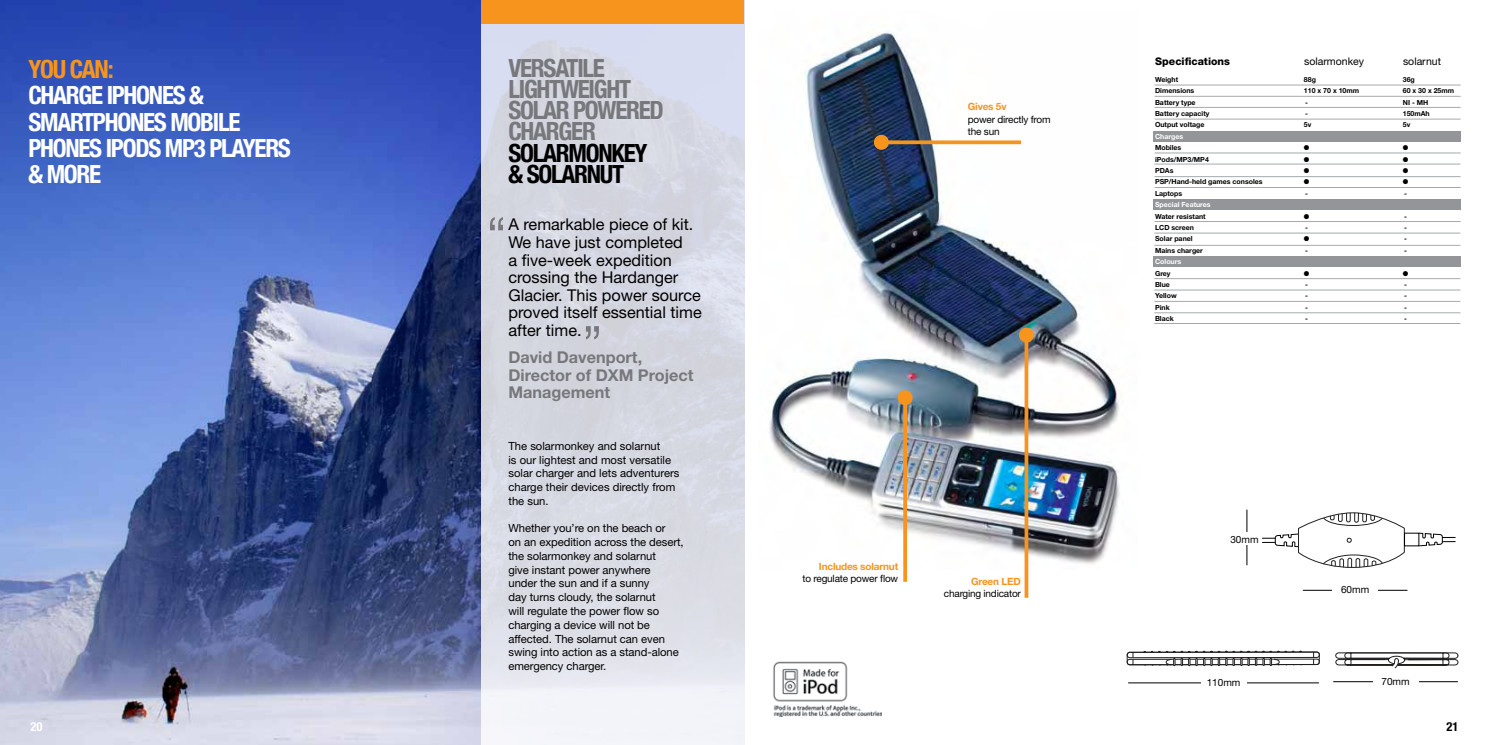
<style>
.page{position:relative;width:1489px;height:745px;background:#fff}
.page>*{position:absolute;margin:0;border:0;box-sizing:border-box;transform-origin:0 0}
.t1{font:condensed 52.12px "Helvetica Neue";color:#77787b}
.t2{font:700 condensed 25px/26.2px "Helvetica Neue";letter-spacing:-.05em;color:#fff}
.t3{font:700 condensed 25px/21.2px "Helvetica Neue";letter-spacing:-.05em;color:#77787b}
.t4{font:700 condensed 25px/21.2px "Helvetica Neue";letter-spacing:-.05em;color:#000}
.t5{font:700 condensed 25px "Helvetica Neue";color:#f7941e}
.t6{font:16.25px/17.5px "Helvetica Neue";color:#000}
.t7{font:700 16.25px/17.5px "Helvetica Neue";color:#77787b}
.t8{font:700 condensed 12.5px "Helvetica Neue";color:#000}
.t9{font:700 condensed 12.5px "Helvetica Neue";color:#fff}
.t10{font:11.25px/13.8px "Helvetica Neue";letter-spacing:-.005em;color:#000}
.t11{font:10.5px "Helvetica Neue";color:#000}
.t12{font:800 10.5px "Helvetica Neue";color:#000}
.t13{font:10px/12.5px "Helvetica Neue";letter-spacing:-.02em;color:#000}
.t14{font:700 10px "Helvetica Neue";letter-spacing:-.02em;color:#f7941e}
.t15{font:700 7px "Helvetica Neue";color:#000}
.t16{font:700 7px "Helvetica Neue";color:#fff}
.t17{font:7px "Zapf Dingbats ITC";color:#000}
</style>
<div class="page">
<img style="left:0;top:0;width:481px;height:744px">
<svg style="left:481px;top:0;width:263px;height:744px;fill:#d7dae3"></svg>
<div style="left:481px;top:0;width:262px;height:24px;background:#f7941e"></div>
<img style="left:769px;top:30px;width:351px;height:539px">
<svg style="left:1024px;top:342px;width:4px;height:255px"></svg>
<div style="left:1018px;top:327px;width:15px;height:15px;background:#f7941e;border-radius:50%"></div>
<svg style="left:903px;top:405px;width:4px;height:176px"></svg>
<div style="left:897px;top:390px;width:15px;height:15px;background:#f7941e;border-radius:50%"></div>
<svg style="left:888px;top:140px;width:132px;height:4px"></svg>
<div style="left:873px;top:135px;width:15px;height:15px;background:#f7941e;border-radius:50%"></div>
<hr style="left:1154px;top:85px;width:306px;height:1px;background:#a7a9ac">
<hr style="left:1154px;top:96px;width:306px;height:1px;background:#a7a9ac">
<hr style="left:1154px;top:107px;width:306px;height:1px;background:#a7a9ac">
<hr style="left:1154px;top:119px;width:306px;height:1px;background:#a7a9ac">
<hr style="left:1154px;top:153px;width:306px;height:1px;background:#a7a9ac">
<hr style="left:1154px;top:176px;width:306px;height:1px;background:#a7a9ac">
<hr style="left:1154px;top:187px;width:306px;height:1px;background:#a7a9ac">
<hr style="left:1154px;top:221px;width:306px;height:1px;background:#a7a9ac">
<hr style="left:1154px;top:233px;width:306px;height:1px;background:#a7a9ac">
<hr style="left:1154px;top:245px;width:306px;height:1px;background:#a7a9ac">
<hr style="left:1154px;top:289px;width:306px;height:1px;background:#a7a9ac">
<hr style="left:1154px;top:301px;width:306px;height:1px;background:#a7a9ac">
<hr style="left:1154px;top:312px;width:306px;height:1px;background:#a7a9ac">
<hr style="left:1154px;top:323px;width:306px;height:1px;background:#a7a9ac">
<hr style="left:1154px;top:278px;width:306px;height:1px;background:#a7a9ac">
<hr style="left:1154px;top:164px;width:306px;height:1px;background:#a7a9ac">
<div style="left:1153px;top:131px;width:307px;height:11px;background:#939598"></div>
<div style="left:1153px;top:200px;width:307px;height:10px;background:#939598"></div>
<div style="left:1153px;top:256px;width:307px;height:10px;background:#939598"></div>
<img style="left:773px;top:661px;width:108px;height:55px">
<svg style="left:1110px;top:457px;width:349px;height:212px"></svg>
<hr style="left:1246px;top:509px;width:1px;height:56px;background:#000">
<div style="left:1226px;top:531px;width:36px;height:13px;background:#fff"></div>
<hr style="left:1302px;top:589px;width:105px;height:1px;background:#000">
<div style="left:1332px;top:581px;width:45px;height:21px;background:#fff"></div>
<hr style="left:1332px;top:681px;width:125px;height:1px;background:#000">
<div style="left:1372px;top:673px;width:45px;height:21px;background:#fff"></div>
<hr style="left:1128px;top:682px;width:190px;height:1px;background:#000">
<div style="left:1200px;top:674px;width:45px;height:21px;background:#fff"></div>
<h2 class="t5" style="left:28px;top:54px;width:87px">YOUCAN:</h2>
<h2 class="t2" style="left:28px;top:82px;width:264px">CHARGE IPHONES &amp;<br>SMARTPHONES MOBILE<br>PHONES IPODS MP3 PLAYERS &amp; MORE</h2>
<p class="t9" style="left:31px;top:718px;width:13px">20</p>
<h2 class="t3" style="left:508px;top:57px;width:157px">VERSATILE<br>LIGHTWEIGHT<br>SOLAR POWERED<br>CHARGER</h2>
<h2 class="t4" style="left:508px;top:142px;width:140px">SOLARMONKEY &amp; SOLARNUT</h2>
<h1 class="t1" style="left:486px;top:205px;width:23px">“</h1>
<h3 class="t6" style="left:508px;top:215px;width:195px">A remarkable piece of kit.<br>We have just completed<br>a five-week expedition crossing the Hardanger<br>Glacier. This power source proved itself essential time after time.</h3>
<h3 class="t7" style="left:508px;top:348px;width:187px">David Davenport,<br>Director of DXM Project<br>Management</h3>
<h1 class="t1" style="left:603px;top:350px;width:23px;rotate:-180deg">“</h1>
<p class="t10" style="left:508px;top:438px;width:172px">The solarmonkey and solarnut<br>is our lightest and most versatile solar charger and lets adventurers charge their devices directly from the sun.</p>
<p class="t10" style="left:508px;top:521px;width:177px">Whether you’re on the beach or<br>on an expedition across the desert, the solarmonkey and solarnut<br>give instant power anywhere<br>under the sun and if a sunny<br>day turns cloudy, the solarnut<br>will regulate the power flow so charging a device will not be affected. The solarnut can even swing into action as a stand-alone emergency charger.</p>
<p class="t14" style="left:967px;top:100px;width:40px">Gives 5v</p>
<p class="t13" style="left:967px;top:112px;width:84px">power directly from the sun</p>
<p class="t14" style="left:819px;top:559px;width:81px">Includes solarnut</p>
<p class="t13" style="left:802px;top:571px;width:97px">to regulate power flow</p>
<p class="t14" style="left:971px;top:574px;width:51px">Green LED</p>
<p class="t13" style="left:943px;top:586px;width:78px">charging indicator</p>
<p class="t12" style="left:1155px;top:55px;width:76px">Specifications</p>
<p class="t11" style="left:1303px;top:55px;width:61px">solarmonkey</p>
<p class="t11" style="left:1402px;top:55px;width:39px">solarnut</p>
<p class="t15" style="left:1154px;top:75px;width:25px">Weight</p>
<p class="t15" style="left:1303px;top:75px;width:14px">88g</p>
<p class="t15" style="left:1402px;top:75px;width:14px">36g</p>
<p class="t15" style="left:1154px;top:86px;width:41px">Dimensions</p>
<p class="t15" style="left:1303px;top:86px;width:57px">110 x 70 x 10mm</p>
<p class="t15" style="left:1402px;top:86px;width:53px">60 x 30 x 25mm</p>
<p class="t15" style="left:1154px;top:98px;width:42px">Battery type</p>
<p class="t15" style="left:1305px;top:98px;width:4px">-</p>
<p class="t15" style="left:1402px;top:98px;width:27px">NI - MH</p>
<p class="t15" style="left:1154px;top:109px;width:56px">Battery capacity</p>
<p class="t15" style="left:1305px;top:109px;width:4px">-</p>
<p class="t15" style="left:1402px;top:109px;width:28px">150mAh</p>
<p class="t15" style="left:1154px;top:120px;width:51px">Output voltage</p>
<p class="t15" style="left:1303px;top:120px;width:9px">5v</p>
<p class="t15" style="left:1402px;top:120px;width:9px">5v</p>
<p class="t16" style="left:1154px;top:132px;width:30px">Charges</p>
<p class="t15" style="left:1154px;top:143px;width:28px">Mobiles</p>
<p class="t17" style="left:1303px;top:144px;width:7px">●</p>
<p class="t17" style="left:1402px;top:144px;width:7px">●</p>
<p class="t15" style="left:1154px;top:155px;width:55px">iPods/MP3/MP4</p>
<p class="t17" style="left:1303px;top:156px;width:7px">●</p>
<p class="t17" style="left:1402px;top:156px;width:7px">●</p>
<p class="t15" style="left:1154px;top:166px;width:20px">PDAs</p>
<p class="t17" style="left:1303px;top:167px;width:7px">●</p>
<p class="t17" style="left:1402px;top:167px;width:7px">●</p>
<p class="t15" style="left:1154px;top:177px;width:109px">PSP/Hand-held games consoles</p>
<p class="t17" style="left:1303px;top:178px;width:7px">●</p>
<p class="t17" style="left:1402px;top:178px;width:7px">●</p>
<p class="t15" style="left:1154px;top:189px;width:29px">Laptops</p>
<p class="t15" style="left:1305px;top:189px;width:4px">-</p>
<p class="t15" style="left:1403px;top:189px;width:4px">-</p>
<p class="t16" style="left:1154px;top:200px;width:57px">Special Features</p>
<p class="t15" style="left:1154px;top:211px;width:52px">Water resistant</p>
<p class="t17" style="left:1303px;top:213px;width:7px">●</p>
<p class="t15" style="left:1403px;top:211px;width:4px">-</p>
<p class="t15" style="left:1154px;top:223px;width:41px">LCD screen</p>
<p class="t15" style="left:1305px;top:223px;width:4px">-</p>
<p class="t15" style="left:1403px;top:223px;width:4px">-</p>
<p class="t15" style="left:1154px;top:234px;width:39px">Solar panel</p>
<p class="t17" style="left:1303px;top:235px;width:7px">●</p>
<p class="t15" style="left:1403px;top:234px;width:4px">-</p>
<p class="t15" style="left:1154px;top:246px;width:49px">Mains charger</p>
<p class="t15" style="left:1305px;top:246px;width:4px">-</p>
<p class="t15" style="left:1403px;top:246px;width:4px">-</p>
<p class="t16" style="left:1154px;top:257px;width:28px">Colours</p>
<p class="t15" style="left:1154px;top:268px;width:17px">Grey</p>
<p class="t17" style="left:1303px;top:269px;width:7px">●</p>
<p class="t17" style="left:1402px;top:269px;width:7px">●</p>
<p class="t15" style="left:1154px;top:280px;width:16px">Blue</p>
<p class="t15" style="left:1305px;top:280px;width:4px">-</p>
<p class="t15" style="left:1403px;top:280px;width:4px">-</p>
<p class="t15" style="left:1154px;top:291px;width:23px">Yellow</p>
<p class="t15" style="left:1305px;top:291px;width:4px">-</p>
<p class="t15" style="left:1403px;top:291px;width:4px">-</p>
<p class="t15" style="left:1154px;top:302px;width:16px">Pink</p>
<p class="t15" style="left:1305px;top:302px;width:4px">-</p>
<p class="t15" style="left:1403px;top:302px;width:4px">-</p>
<p class="t15" style="left:1154px;top:314px;width:20px">Black</p>
<p class="t15" style="left:1305px;top:314px;width:4px">-</p>
<p class="t15" style="left:1403px;top:314px;width:4px">-</p>
<p class="t13" style="left:1230px;top:532px;width:30px">30mm</p>
<p class="t13" style="left:1340px;top:583px;width:30px">60mm</p>
<p class="t13" style="left:1206px;top:675px;width:35px">110mm</p>
<p class="t13" style="left:1381px;top:674px;width:30px">70mm</p>
<p class="t8" style="left:1446px;top:718px;width:14px">21</p>
</div>
